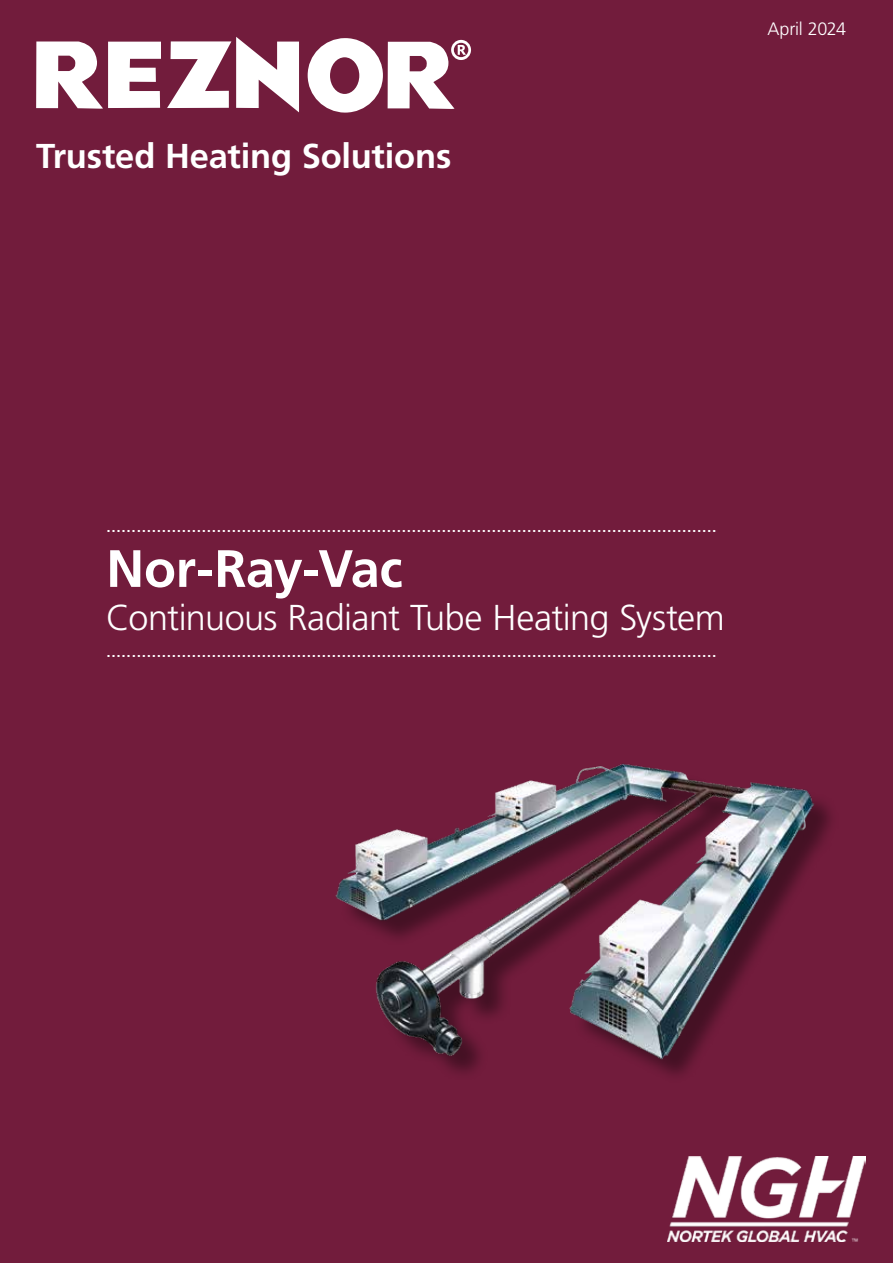
<style>
.page{position:relative;width:893px;height:1263px;background:#721c3c}
.page>*{position:absolute;margin:0;border:0;box-sizing:border-box;transform-origin:0 0}
.t1{font:700 52.5px "Frutiger LT Pro";letter-spacing:-.01em;color:#fff}
.t2{font:300 36px "Frutiger LT Pro";letter-spacing:-.015em;color:#fff}
.t3{font:700 34.5px "Frutiger LT Pro";letter-spacing:-.005em;color:#fff}
.t4{font:18px "Frutiger LT Pro";color:#fff}
.t5{font:300 18px "Frutiger LT Pro";letter-spacing:-.015em;color:#fff}
</style>
<div class="page">
<svg style="left:36px;top:42px;width:125px;height:67px"></svg>
<svg style="left:167px;top:37px;width:132px;height:75px"></svg>
<svg style="left:308px;top:38px;width:163px;height:75px"></svg>
<img style="left:335px;top:763px;width:494px;height:312px">
<img style="left:668px;top:1157px;width:198px;height:84px">
<h3 class="t3" style="left:36px;top:136px;width:417px">Trusted Heating Solutions</h3>
<p class="t5" style="left:767px;top:18px;width:80px">April 2024</p>
<p class="t4" style="left:106px;top:515px;width:612px">..........................................................................................................................</p>
<h1 class="t1" style="left:106px;top:538px;width:298px">Nor-Ray-Vac</h1>
<h2 class="t2" style="left:106px;top:597px;width:620px">Continuous Radiant Tube Heating System</h2>
<p class="t4" style="left:106px;top:640px;width:612px">..........................................................................................................................</p>
</div>
